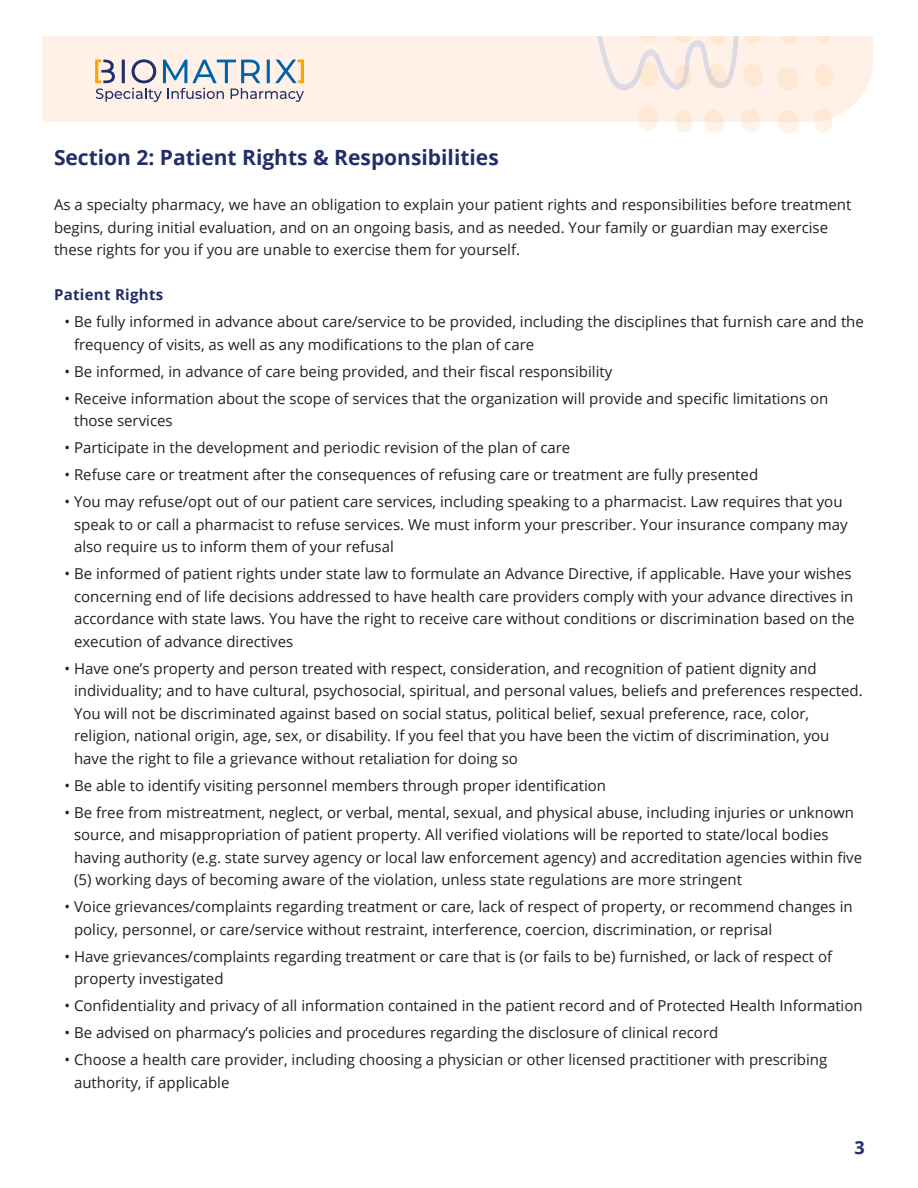
<style>
.page{position:relative;width:918px;height:1188px;background:#fff}
.page>*{position:absolute;margin:0;border:0;box-sizing:border-box;transform-origin:0 0}
.t1{font:700 21px "Open Sans";color:#232e69}
.t2{font:700 18px "Open Sans";color:#232e69}
.t3{font:15px/22.5px "Open Sans";color:#231f20}
.t4{font:700 15px "Open Sans";letter-spacing:.02em;color:#232e69}
</style>
<div class="page">
<div style="left:42px;top:36px;width:831px;height:86px;background:#fff1e7"></div>
<svg style="left:95px;top:59px;width:209px;height:43px;background:#c9c9cc"></svg>
<svg style="left:638px;top:104px;width:21px;height:27px"></svg>
<svg style="left:777px;top:109px;width:23px;height:25px"></svg>
<svg style="left:741px;top:109px;width:20px;height:24px"></svg>
<svg style="left:675px;top:110px;width:18px;height:23px"></svg>
<svg style="left:813px;top:108px;width:20px;height:25px"></svg>
<svg style="left:704px;top:108px;width:21px;height:25px"></svg>
<svg style="left:815px;top:64px;width:19px;height:23px"></svg>
<svg style="left:775px;top:67px;width:24px;height:25px"></svg>
<svg style="left:778px;top:36px;width:20px;height:9px"></svg>
<svg style="left:813px;top:36px;width:19px;height:8px"></svg>
<svg style="left:596px;top:36px;width:168px;height:55px;background:#f8ebe3"></svg>
<h1 class="t1" style="left:54px;top:143px;width:446px">Section 2: Patient Rights &amp; Responsibilities</h1>
<p class="t3" style="left:54px;top:193px;width:799px">As a specialty pharmacy, we have an obligation to explain your patient rights and responsibilities before treatment begins, during initial evaluation, and on an ongoing basis, and as needed. Your family or guardian may exercise these rights for you if you are unable to exercise them for yourself.</p>
<p class="t4" style="left:54px;top:284px;width:111px">Patient Rights</p>
<p class="t3" style="left:74px;top:310px;width:791px;text-indent:-10px">• Be fully informed in advance about care/service to be provided, including the disciplines that furnish care and the frequency of visits, as well as any modifications to the plan of care</p>
<p class="t3" style="left:64px;top:360px;width:549px">• Be informed, in advance of care being provided, and their fiscal responsibility</p>
<p class="t3" style="left:74px;top:387px;width:756px;text-indent:-10px">• Receive information about the scope of services that the organization will provide and specific limitations on those services</p>
<p class="t3" style="left:64px;top:436px;width:507px">• Participate in the development and periodic revision of the plan of care</p>
<p class="t3" style="left:64px;top:463px;width:695px">• Refuse care or treatment after the consequences of refusing care or treatment are fully presented</p>
<p class="t3" style="left:74px;top:490px;width:775px;text-indent:-10px">• You may refuse/opt out of our patient care services, including speaking to a pharmacist. Law requires that you speak to or call a pharmacist to refuse services. We must inform your prescriber. Your insurance company may also require us to inform them of your refusal</p>
<p class="t3" style="left:74px;top:562px;width:782px;text-indent:-10px">• Be informed of patient rights under state law to formulate an Advance Directive, if applicable. Have your wishes concerning end of life decisions addressed to have health care providers comply with your advance directives in accordance with state laws. You have the right to receive care without conditions or discrimination based on the execution of advance directives</p>
<p class="t3" style="left:74px;top:657px;width:790px;text-indent:-10px">• Have one’s property and person treated with respect, consideration, and recognition of patient dignity and individuality; and to have cultural, psychosocial, spiritual, and personal values, beliefs and preferences respected.<br>You will not be discriminated against based on social status, political belief, sexual preference, race, color, religion, national origin, age, sex, or disability. If you feel that you have been the victim of discrimination, you have the right to file a grievance without retaliation for doing so</p>
<p class="t3" style="left:64px;top:774px;width:543px">• Be able to identify visiting personnel members through proper identification</p>
<p class="t3" style="left:74px;top:801px;width:790px;text-indent:-10px">• Be free from mistreatment, neglect, or verbal, mental, sexual, and physical abuse, including injuries or unknown source, and misappropriation of patient property. All verified violations will be reported to state/local bodies having authority (e.g. state survey agency or local law enforcement agency) and accreditation agencies within five (5) working days of becoming aware of the violation, unless state regulations are more stringent</p>
<p class="t3" style="left:74px;top:895px;width:780px;text-indent:-10px">• Voice grievances/complaints regarding treatment or care, lack of respect of property, or recommend changes in policy, personnel, or care/service without restraint, interference, coercion, discrimination, or reprisal</p>
<p class="t3" style="left:74px;top:945px;width:760px;text-indent:-10px">• Have grievances/complaints regarding treatment or care that is (or fails to be) furnished, or lack of respect of property investigated</p>
<p class="t3" style="left:64px;top:994px;width:800px">• Confidentiality and privacy of all information contained in the patient record and of Protected Health Information</p>
<p class="t3" style="left:64px;top:1021px;width:655px">• Be advised on pharmacy’s policies and procedures regarding the disclosure of clinical record</p>
<p class="t3" style="left:74px;top:1048px;width:755px;text-indent:-10px">• Choose a health care provider, including choosing a physician or other licensed practitioner with prescribing authority, if applicable</p>
<p class="t2" style="left:855px;top:1135px;width:12px">3</p>
</div>
